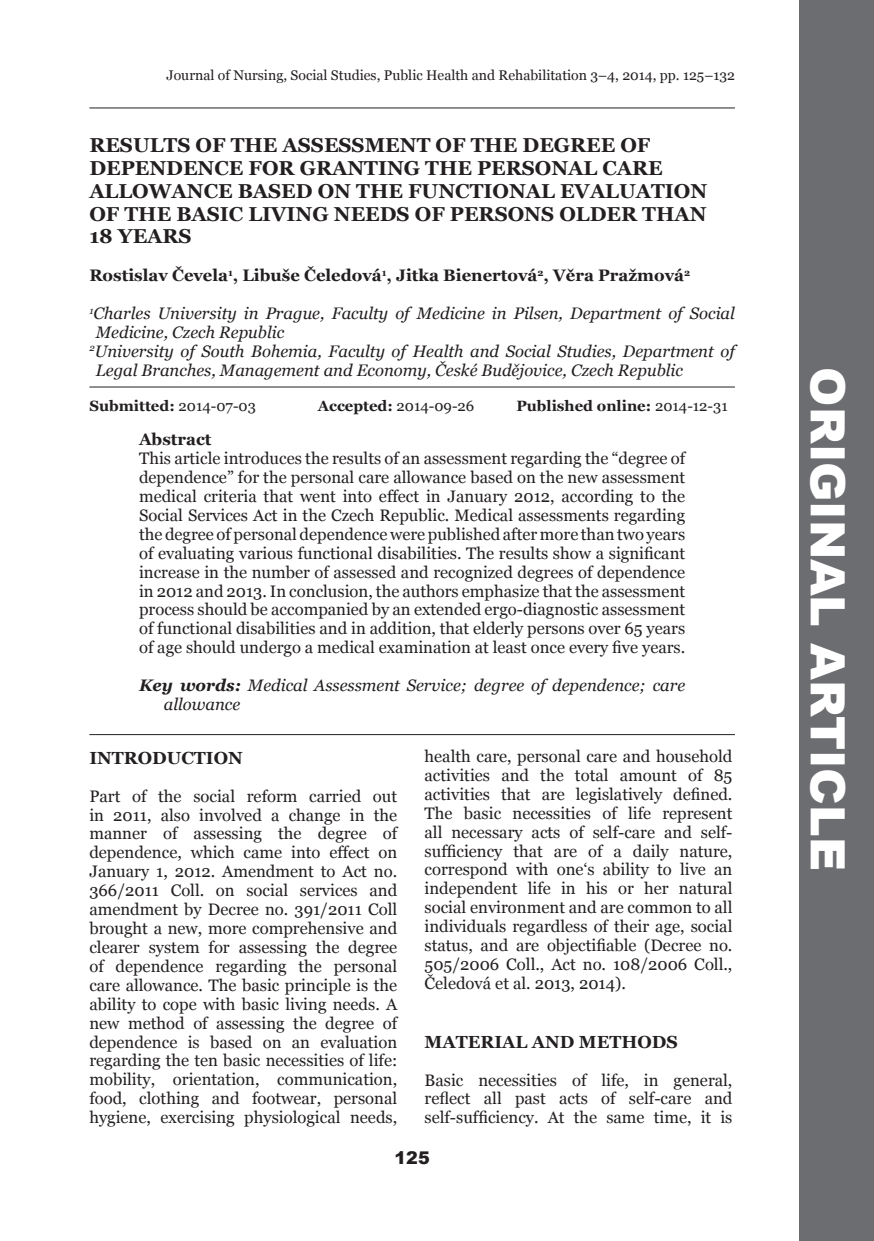
<style>
.page{position:relative;width:874px;height:1241px;background:#fff}
.page>*{position:absolute;margin:0;border:0;box-sizing:border-box;transform-origin:0 0}
.t1{font:900 47.25px "Arial";color:#fff}
.t2{font:700 20.12px "Georgia";color:#231f20}
.t3{font:700 17.5px "Georgia";color:#231f20}
.t4{font:900 17.5px "Arial";color:#231f20}
.t5{font:16.62px/18.9px "Georgia";color:#231f20;text-align:justify}
.t6{font:italic 16.62px/18.9px "Georgia";color:#231f20}
.t7{font:700 16.62px "Georgia";color:#231f20}
.t8{font:700 14.88px "Georgia";color:#231f20}
.t9{font:14.88px "Georgia";color:#231f20}
.t10{font:14px "Georgia";color:#231f20}
.s1{font-weight:400}
.s2{font-weight:700}
</style>
<div class="page">
<hr style="left:89px;top:734px;width:645px;height:1px;background:#231f20">
<hr style="left:89px;top:107px;width:645px;height:1px;background:#231f20">
<hr style="left:89px;top:386px;width:645px;height:1px;background:#231f20">
<div style="left:798px;top:0;width:75px;height:1240px;background:#6c6d70"></div>
<p class="t10" style="left:166px;top:67px;width:569px">Journal of Nursing, Social Studies, Public Health and Rehabilitation 3–4, 2014, pp. 125–132</p>
<p class="t2" style="left:89px;top:132px;width:31px">RESULTS</p>
<p class="t2" style="left:195px;top:132px;width:52px">OF THE</p>
<p class="t2" style="left:282px;top:132px;width:16px">ASSESSMENT</p>
<p class="t2" style="left:435px;top:132px;width:52px">OF THE</p>
<p class="t2" style="left:522px;top:132px;width:64px">DEGREE</p>
<p class="t2" style="left:620px;top:132px;width:32px">OF</p>
<p class="t2" style="left:89px;top:155px;width:62px">DEPENDENCE</p>
<p class="t2" style="left:248px;top:155px;width:83px">FOR GRANTIN</p>
<p class="t2" style="left:403px;top:155px;width:38px">G THE</p>
<p class="t2" style="left:477px;top:155px;width:31px">PERSONAL</p>
<p class="t2" style="left:602px;top:155px;width:16px">CARE</p>
<p class="t2" style="left:89px;top:178px;width:16px">ALLO</p>
<p class="t2" style="left:149px;top:178px;width:39px">WANCE</p>
<p class="t2" style="left:237px;top:178px;width:32px">BASED</p>
<p class="t2" style="left:317px;top:178px;width:55px">ON THE</p>
<p class="t2" style="left:408px;top:178px;width:30px">FUNCTIONAL</p>
<p class="t2" style="left:560px;top:178px;width:46px">EVALUATION</p>
<p class="t2" style="left:89px;top:201px;width:52px">OF THE</p>
<p class="t2" style="left:176px;top:201px;width:30px">BASIC</p>
<p class="t2" style="left:248px;top:201px;width:102px">LIVING NEEDS</p>
<p class="t2" style="left:414px;top:201px;width:65px">OF PERSONS</p>
<p class="t2" style="left:559px;top:201px;width:17px">OLDER</p>
<p class="t2" style="left:642px;top:201px;width:17px">THAN</p>
<p class="t2" style="left:89px;top:223px;width:59px">18 YEARS</p>
<p class="t7" style="left:89px;top:265px;width:602px">ROSTISLAV ČEVELA<sup>1</sup>, LIBUŠE ČELEDOVÁ<sup>1</sup>, JITKA BIENERTOVÁ<sup>2</sup>, VĚRA PRAŽMOVÁ<sup>2</sup></p>
<p class="t6" style="left:89px;top:304px;width:646px"><sup>1</sup>Charles University in Prague, Faculty of Medicine in Pilsen, Department of Social</p>
<p class="t6" style="left:96px;top:323px;width:190px">Medicine, Czech Republic</p>
<p class="t6" style="left:89px;top:342px;width:646px"><sup>2</sup>University of South Bohemia, Faculty of Health and Social Studies, Department of</p>
<p class="t6" style="left:96px;top:361px;width:588px">Legal Branches, Management and Economy, České Budějovice, Czech Republic</p>
<p class="t8" style="left:89px;top:396px;width:168px">SUBMITTED: <span class="s1">2014-07-03</span></p>
<p class="t9" style="left:317px;top:396px;width:158px"><span class="s2">ACCEPTED:</span> 2014-09-26</p>
<p class="t8" style="left:516px;top:396px;width:213px">PUBLISHED ONLINE: <span class="s1">2014-12-31</span></p>
<p class="t7" style="left:139px;top:429px;width:74px">ABSTRACT</p>
<p class="t5" style="left:139px;top:449px;width:547px">This article introduces the results of an assessment regarding the “degree of dependence” for the personal care allowance based on the new assessment medical criteria that went into effect in January 2012, according to the Social Services Act in the Czech Republic. Medical assessments regarding the degree of personal dependence were published after more than two years of evaluating various functional disabilities. The results show a significant increase in the number of assessed and recognized degrees of dependence in 2012 and 2013. In conclusion, the authors emphasize that the assessment process should be accompanied by an extended ergo-diagnostic assessment of functional disabilities and in addition, that elderly persons over 65 years of age should undergo a medical examination at least once every five years.</p>
<p class="t6" style="left:164px;top:676px;width:522px;text-indent:-25px"><span class="s2">Key words:</span> Medical Assessment Service; degree of dependence; care allowance</p>
<p class="t3" style="left:89px;top:746px;width:155px">INTRODUCTION</p>
<p class="t5" style="left:89px;top:786px;width:309px">Part of the social reform carried out in 2011, also involved a change in the manner of assessing the degree of dependence, which came into effect on January 1, 2012. Amendment to Act no.<br>366/2011 Coll. on social services and amendment by Decree no. 391/2011 Coll brought a new, more comprehensive and clearer system for assessing the degree of dependence regarding the personal care allowance. The basic principle is the ability to cope with basic living needs. A new method of assessing the degree of dependence is based on an evaluation regarding the ten basic necessities of life: mobility, orientation, communication, food, clothing and footwear, personal hygiene, exercising physiological needs,</p>
<p class="t5" style="left:424px;top:747px;width:309px">health care, personal care and household activities and the total amount of 85 activities that are legislatively defined.<br>The basic necessities of life represent all necessary acts of self-care and self&shy;sufficiency that are of a daily nature, correspond with one‘s ability to live an independent life in his or her natural social environment and are common to all individuals regardless of their age, social status, and are objectifiable (Decree no.<br>505/2006 Coll., Act no. 108/2006 Coll., Čeledová et al. 2013, 2014).</p>
<p class="t3" style="left:424px;top:1030px;width:254px">MATERIAL AND METHODS</p>
<p class="t5" style="left:424px;top:1070px;width:309px">Basic necessities of life, in general, reflect all past acts of self-care and self-sufficiency. At the same time, it is</p>
<p class="t4" style="left:394px;top:1144px;width:37px">125</p>
<h1 class="t1" style="left:861px;top:367px;width:505px;rotate:90deg">ORIGINAL ARTICLE</h1>
</div>
